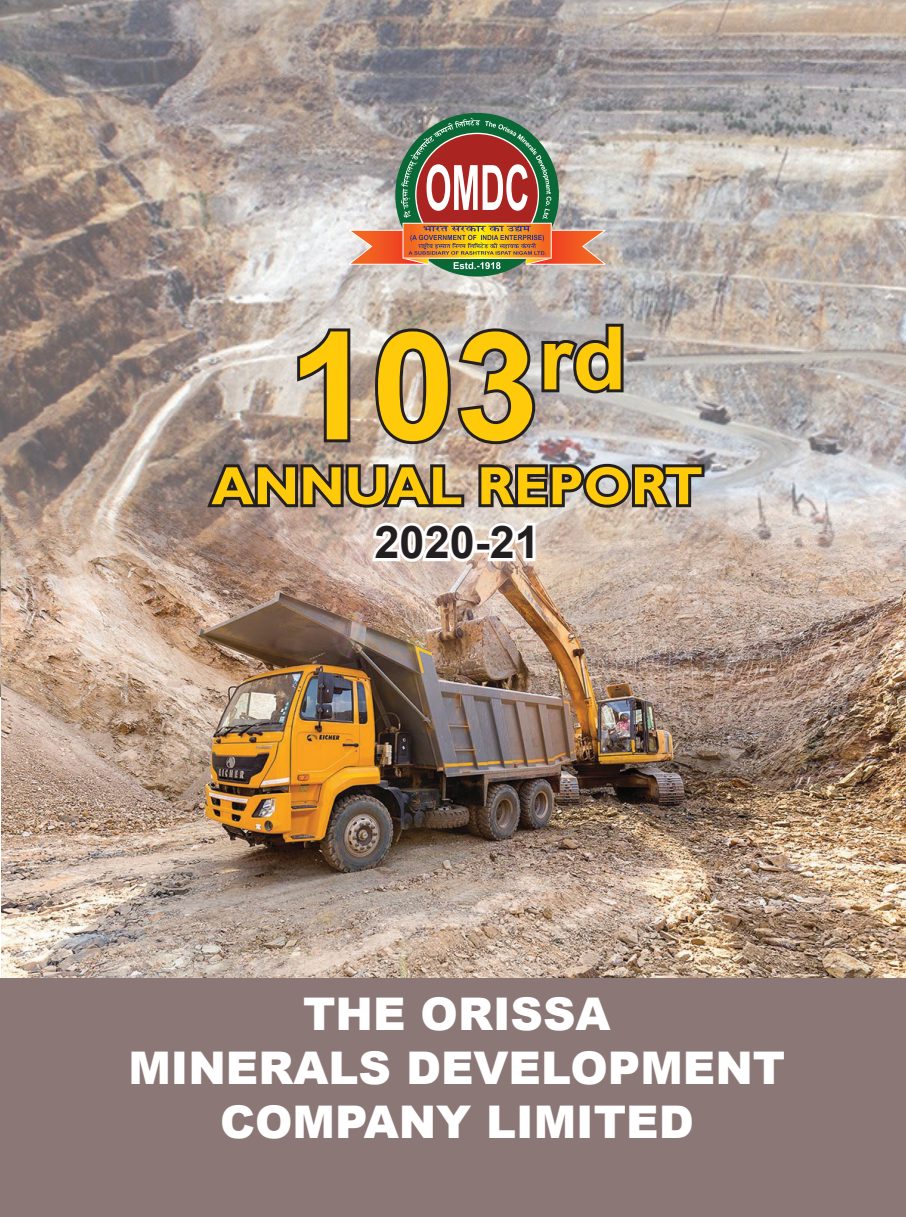
<style>
.page{position:relative;width:906px;height:1217px;background:#fff}
.page>*{position:absolute;margin:0;border:0;box-sizing:border-box;transform-origin:0 0}
.t1{font:700 150px "Arial";color:#feca0a}
.t2{font:700 54px "Gill Sans";color:#feca0a}
.t3{font:900 45px/54px "Arial";color:#fff;text-align:center}
.t4{font:700 45px "Arial";color:#231f20}
</style>
<div class="page">
<img style="left:0;top:0;width:906px;height:696px">
<img style="left:1px;top:454px;width:905px;height:524px">
<div style="left:0;top:978px;width:906px;height:238px;background:#8b7776"></div>
<svg style="left:395px;top:113px;width:164px;height:163px"></svg>
<svg style="left:416px;top:133px;width:122px;height:123px"></svg>
<svg style="left:404px;top:225px;width:145px;height:1px"></svg>
<svg style="left:401px;top:118px;width:150px;height:101px;background:#8f7161"></svg>
<img style="left:346px;top:226px;width:262px;height:43px">
<svg style="left:294px;top:325px;width:59px;height:120px;background:#9c9088"></svg>
<svg style="left:372px;top:320px;width:254px;height:127px;background:#9b918b"></svg>
<svg style="left:203px;top:459px;width:264px;height:52px;background:#70655f"></svg>
<svg style="left:475px;top:460px;width:232px;height:51px;background:#6f6a69"></svg>
<svg style="left:368px;top:518px;width:170px;height:48px"></svg>
<h1 class="t1" style="left:288px;top:286px;width:339px">103<sup>rd</sup></h1>
<p class="t2" style="left:211px;top:453px;width:493px">ANNUAL REPORT</p>
<p class="t4" style="left:374px;top:512px;width:167px">2020-21</p>
<p class="t3" style="left:128px;top:985px;width:658px">THE ORISSA<br>MINERALS DEVELOPMENT<br>COMPANY LIMITED</p>
</div>
